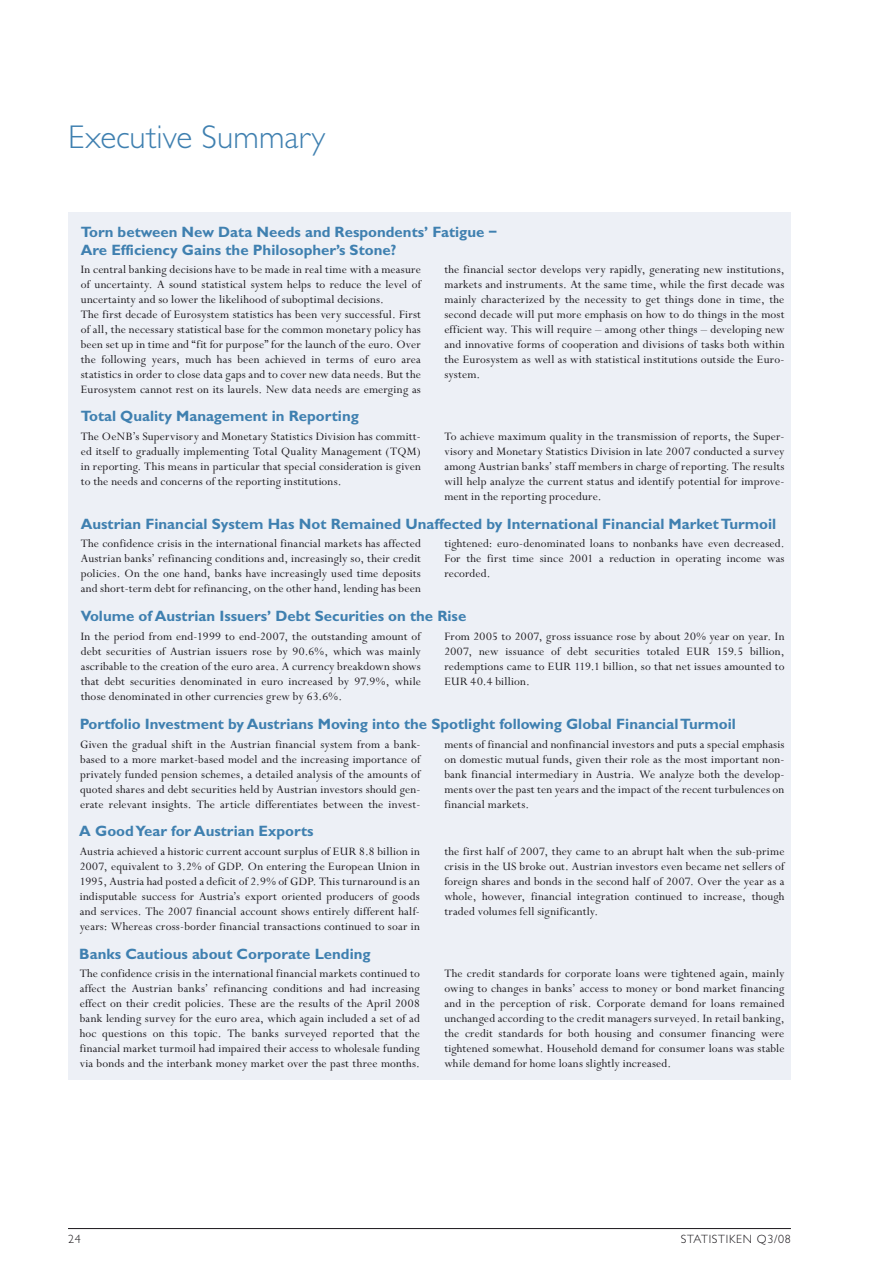
<style>
.page{position:relative;width:893px;height:1263px;background:#fff}
.page>*{position:absolute;margin:0;border:0;box-sizing:border-box;transform-origin:0 0}
.t1{font:300 33px "Gill Alternate One";letter-spacing:.005em;color:#3f80b0}
.t2{font:700 15px/18px "Gill Alternate One";color:#3f80b0}
.t3{font:12.75px/15px "Perpetua";letter-spacing:.015em;color:#1a171b;text-align:justify}
.t4{font:300 12px "Gill Alternate One";letter-spacing:.06em;color:#1a171b}
</style>
<div class="page">
<div style="left:68px;top:213px;width:723px;height:867px;background:#edf0f6"></div>
<hr style="left:68px;top:1228px;width:723px;height:1px;background:#1a171b">
<h1 class="t1" style="left:68px;top:118px;width:259px">Executive Summary</h1>
<p class="t2" style="left:81px;top:223px;width:418px">Torn between New Data Needs and Respondents’ Fatigue –<br>Are Efficiency Gains the Philosopher’s Stone?</p>
<p class="t3" style="left:81px;top:262px;width:342px;text-align:left">In central banking decisions have to be made in real time with a measure of uncertainty. A sound statistical system helps to reduce the level of uncertainty and so lower the likelihood of suboptimal decisions.<br>The first decade of Eurosystem statistics has been very successful. First of all, the necessary statistical base for the common monetary policy has been set up in time and “fit for purpose” for the launch of the euro. Over the following years, much has been achieved in terms of euro area statistics in order to close data gaps and to cover new data needs. But the Eurosystem cannot rest on its laurels. New data needs are emerging as</p>
<p class="t3" style="left:444px;top:262px;width:342px">the financial sector develops very rapidly, generating new institutions, markets and instruments. At the same time, while the first decade was mainly characterized by the necessity to get things done in time, the second decade will put more emphasis on how to do things in the most efficient way. This will require – among other things – developing new and innovative forms of cooperation and divisions of tasks both within the Eurosystem as well as with statistical institutions outside the Euro&shy;system.</p>
<p class="t2" style="left:81px;top:407px;width:280px">Total Quality Management in Reporting</p>
<p class="t3" style="left:81px;top:429px;width:342px">The OeNB’s Supervisory and Monetary Statistics Division has committ&shy;ed itself to gradually implementing Total Quality Management (TQM) in reporting. This means in particular that special consideration is given to the needs and concerns of the reporting institutions.</p>
<p class="t3" style="left:444px;top:429px;width:342px">To achieve maximum quality in the transmission of reports, the Super&shy;visory and Monetary Statistics Division in late 2007 conducted a survey among Austrian banks’ staff members in charge of reporting. The results will help analyze the current status and identify potential for improve&shy;ment in the reporting procedure.</p>
<p class="t2" style="left:81px;top:514px;width:697px">Austrian Financial System Has Not Remained Unaffected by International Financial Market Turmoil</p>
<p class="t3" style="left:81px;top:536px;width:342px">The confidence crisis in the international financial markets has affected Austrian banks’ refinancing conditions and, increasingly so, their credit policies. On the one hand, banks have increasingly used time deposits and short-term debt for refinancing, on the other hand, lending has been</p>
<p class="t3" style="left:444px;top:536px;width:342px">tightened: euro-denominated loans to nonbanks have even decreased.<br>For the first time since 2001 a reduction in operating income was recorded.</p>
<p class="t2" style="left:81px;top:607px;width:387px">Volume of Austrian Issuers’ Debt Securities on the Rise</p>
<p class="t3" style="left:81px;top:629px;width:342px">In the period from end-1999 to end-2007, the outstanding amount of debt securities of Austrian issuers rose by 90.6%, which was mainly ascribable to the creation of the euro area. A currency breakdown shows that debt securities denominated in euro increased by 97.9%, while those denominated in other currencies grew by 63.6%.</p>
<p class="t3" style="left:444px;top:629px;width:342px">From 2005 to 2007, gross issuance rose by about 20% year on year. In 2007, new issuance of debt securities totaled EUR 159.5 billion, redemptions came to EUR 119.1 billion, so that net issues amounted to EUR 40.4 billion.</p>
<p class="t2" style="left:80px;top:715px;width:658px">Portfolio Investment by Austrians Moving into the Spotlight following Global Financial Turmoil</p>
<p class="t3" style="left:80px;top:737px;width:342px">Given the gradual shift in the Austrian financial system from a bank&shy;based to a more market-based model and the increasing importance of privately funded pension schemes, a detailed analysis of the amounts of quoted shares and debt securities held by Austrian investors should gen&shy;erate relevant insights. The article differentiates between the invest-</p>
<p class="t3" style="left:444px;top:737px;width:342px">ments of financial and nonfinancial investors and puts a special emphasis on domestic mutual funds, given their role as the most important non&shy;bank financial intermediary in Austria. We analyze both the develop&shy;ments over the past ten years and the impact of the recent turbulences on financial markets.</p>
<p class="t2" style="left:79px;top:822px;width:236px">A Good Year for Austrian Exports</p>
<p class="t3" style="left:80px;top:844px;width:342px">Austria achieved a historic current account surplus of EUR 8.8 billion in 2007, equivalent to 3.2% of GDP. On entering the European Union in 1995, Austria had posted a deficit of 2.9% of GDP. This turnaround is an indisputable success for Austria’s export oriented producers of goods and services. The 2007 financial account shows entirely different half&shy;years: Whereas cross-border financial transactions continued to soar in</p>
<p class="t3" style="left:444px;top:844px;width:342px">the first half of 2007, they came to an abrupt halt when the sub-prime crisis in the US broke out. Austrian investors even became net sellers of foreign shares and bonds in the second half of 2007. Over the year as a whole, however, financial integration continued to increase, though traded volumes fell significantly.</p>
<p class="t2" style="left:79px;top:944px;width:293px">Banks Cautious about Corporate Lending</p>
<p class="t3" style="left:80px;top:966px;width:342px">The confidence crisis in the international financial markets continued to affect the Austrian banks’ refinancing conditions and had increasing effect on their credit policies. These are the results of the April 2008 bank lending survey for the euro area, which again included a set of ad hoc questions on this topic. The banks surveyed reported that the financial market turmoil had impaired their access to wholesale funding via bonds and the interbank money market over the past three months.</p>
<p class="t3" style="left:444px;top:966px;width:342px">The credit standards for corporate loans were tightened again, mainly owing to changes in banks’ access to money or bond market financing and in the perception of risk. Corporate demand for loans remained unchanged according to the credit managers surveyed. In retail banking, the credit standards for both housing and consumer financing were tightened somewhat. Household demand for consumer loans was stable while demand for home loans slightly increased.</p>
<p class="t4" style="left:68px;top:1232px;width:14px">24</p>
<p class="t4" style="left:681px;top:1232px;width:112px">Statistiken Q3/08</p>
</div>
